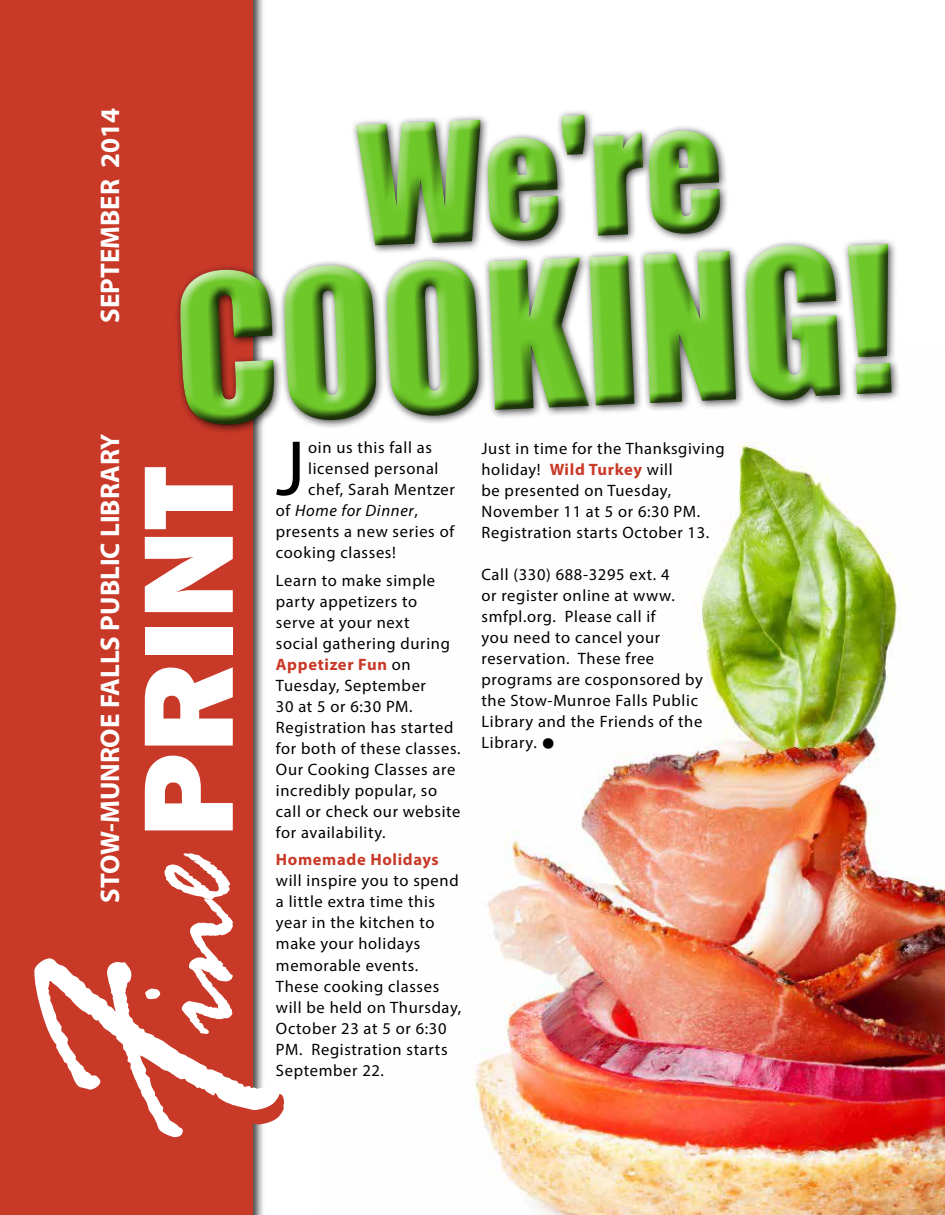
<style>
.page{position:relative;width:945px;height:1215px;background:#fff}
.page>*{position:absolute;margin:0;border:0;box-sizing:border-box;transform-origin:0 0}
.t1{font:187.95px "Impact";color:#6ec829}
.t2{font:153.3px "Impact";color:#6ec829}
.t3{font:800 132px "Franklin Gothic";color:#fff}
.t4{font:78.75px "Myriad Pro";color:#000}
.t5{font:700 40.5px "Myriad Pro";color:#000}
.t6{font:700 27px "Myriad Pro";color:#fff}
.t7{font:16.5px/21px "Myriad Pro";letter-spacing:.04em;color:#000}
.t8{font:italic 16.5px "Myriad Pro";letter-spacing:.04em;color:#000}
.t9{font:700 16.5px "Myriad Pro";letter-spacing:.04em;color:#c93928}
.s1{font-weight:700;color:#c93928}
.s2{font-style:normal}
.s3{font-family:"Rage";font-weight:400;font-style:italic;font-size:306px}
.s4{font-family:"Rage";font-weight:400;font-style:italic;font-size:188.1px}
.s5{font-family:"Rage";font-weight:400;font-style:italic;font-size:176.55px}
.s6{font-family:"Rage";font-weight:400;font-style:italic;font-size:236.25px}
</style>
<div class="page">
<img style="left:473px;top:442px;width:472px;height:773px">
<div style="left:0;top:0;width:266px;height:1215px;background:#000;opacity:.75"></div>
<div style="left:0;top:0;width:253px;height:1215px;background:#c93928"></div>
<svg style="left:177px;top:94px;width:722px;height:344px"></svg>
<h3 class="t6" style="left:93px;top:323px;width:216px;rotate:-90deg">SEPTEMBER 2014</h3>
<h2 class="t2" style="left:355px;top:65px;width:366px;rotate:-2deg">We're</h2>
<h1 class="t1" style="left:167px;top:208px;width:722px;rotate:-3deg">COOKING!</h1>
<p class="t7" style="left:482px;top:438px;width:245px">Just in time for the Thanksgiving holiday! <span class="s1">Wild Turkey</span> will<br>be presented on Tuesday,<br>November 11 at 5 or 6:30 PM.<br>Registration starts October 13.</p>
<p class="t7" style="left:482px;top:563px;width:223px">Call (330) 688-3295 ext. 4<br>or register online at www. smfpl.org. Please call if<br>you need to cancel your reservation. These free programs are cosponsored by the Stow-Munroe Falls Public<br>Library and the Friends of the<br>Library.</p>
<h3 class="t6" style="left:93px;top:903px;width:471px;rotate:-90deg">STOW-MUNROE FALLS PUBLIC LIBRARY</h3>
<h3 class="t4" style="left:276px;top:420px;width:31px">J</h3>
<p class="t7" style="left:308px;top:437px;width:125px">oin us this fall as</p>
<p class="t7" style="left:308px;top:458px;width:132px">licensed personal</p>
<p class="t7" style="left:308px;top:479px;width:148px">chef, Sarah Mentzer</p>
<p class="t8" style="left:276px;top:500px;width:143px"><span class="s2">of</span> Home for Dinner<span class="s2">,</span></p>
<p class="t7" style="left:276px;top:521px;width:180px">presents a new series of</p>
<p class="t7" style="left:276px;top:542px;width:121px">cooking classes!</p>
<p class="t7" style="left:276px;top:569px;width:186px">Learn to make simple party appetizers to serve at your next<br>social gathering during<br><span class="s1">Appetizer Fun</span> on<br>Tuesday, September<br>30 at 5 or 6:30 PM.<br>Registration has started for both of these classes.<br>Our Cooking Classes are incredibly popular, so call or check our website for availability.</p>
<p class="t9" style="left:276px;top:849px;width:164px">Homemade Holidays</p>
<p class="t7" style="left:276px;top:870px;width:187px">will inspire you to spend a little extra time this year in the kitchen to make your holidays memorable events.<br>These cooking classes will be held on Thursday,<br>October 23 at 5 or 6:30<br>PM. Registration starts<br>September 22.</p>
<h3 class="t3" style="left:103px;top:1146px;width:680px;rotate:-90deg"><span class="s3">F</span><span class="s4">i</span><span class="s5">n</span><span class="s6">e</span> PRINT</h3>
<h3 class="t5" style="left:542px;top:714px;width:15px">•</h3>
</div>
